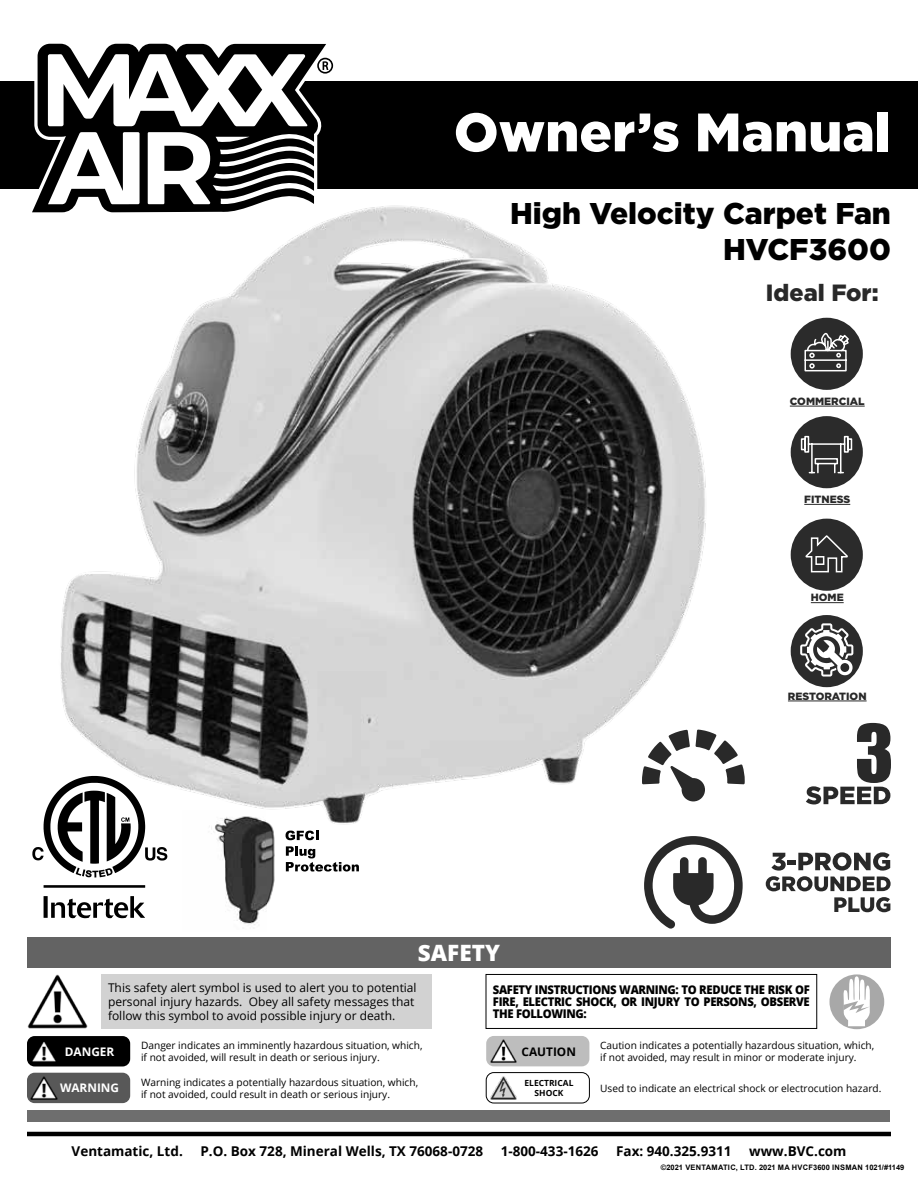
<style>
.page{position:relative;width:918px;height:1188px;background:#fff}
.page>*{position:absolute;margin:0;border:0;box-sizing:border-box;transform-origin:0 0}
.t1{font:900 54px "Gotham";color:#fff}
.t2{font:900 30px/36px "Gotham";color:#000;text-align:right}
.t3{font:900 23.55px "Gotham";color:#292929}
.t4{font:800 22.5px "Open Sans";color:#fff}
.t5{font:700 13.5px "Open Sans";color:#000}
.t6{font:12px/14.4px "Open Sans";color:#000}
.t7{font:800 12px/12px "Open Sans";letter-spacing:-.03em;color:#000;text-align:justify;scale:.94 1}
.t8{font:700 11.85px "Open Sans";color:#fff}
.t9{font:700 11.85px "Open Sans";color:#000}
.t10{font:900 10.5px "Gotham";color:#292929}
.t11{font:10.2px/12.1px "Open Sans";color:#000}
.t12{font:700 8.4px/10.2px "Open Sans";color:#000;text-align:center}
.t13{font:700 7.5px "Arial";color:#000}
</style>
<div class="page">
<div style="left:0;top:81px;width:918px;height:108px;background:#000"></div>
<hr style="left:27px;top:1132px;width:864px;height:4px;background:#000">
<svg style="left:48px;top:43px;width:284px;height:31px"></svg>
<svg style="left:34px;top:44px;width:292px;height:39px;fill:#000"></svg>
<svg style="left:48px;top:54px;width:260px;height:29px"></svg>
<div style="left:27px;top:937px;width:864px;height:31px;background:#636363"></div>
<img style="left:27px;top:974px;width:61px;height:54px">
<div style="left:101px;top:974px;width:331px;height:54px;background:#d2d2d2"></div>
<div style="left:27px;top:1036px;width:103px;height:30px;background:#000;border-radius:8px"></div>
<img style="left:32px;top:1042px;width:24px;height:20px">
<div style="left:27px;top:1073px;width:103px;height:30px;background:#585858;border-radius:8px"></div>
<img style="left:31px;top:1076px;width:27px;height:24px">
<div style="left:486px;top:1036px;width:103px;height:30px;background:#bdbdbd;border-radius:8px"></div>
<img style="left:490px;top:1039px;width:27px;height:24px">
<div style="left:486px;top:1072px;width:104px;height:31px;border:1px solid #000;border-radius:8px"></div>
<img style="left:490px;top:1076px;width:27px;height:24px">
<div style="left:486px;top:974px;width:331px;height:55px;border:1px solid #000"></div>
<div style="left:830px;top:974px;width:54px;height:55px;background:#a8a8a8;border-radius:50%"></div>
<svg style="left:843px;top:976px;width:28px;height:50px"></svg>
<div style="left:27px;top:1110px;width:863px;height:12px;background:#6e6e6e"></div>
<img style="left:32px;top:83px;width:674px;height:805px">
<svg style="left:44px;top:885px;width:101px;height:3px"></svg>
<svg style="left:32px;top:776px;width:135px;height:102px"></svg>
<svg style="left:44px;top:896px;width:101px;height:22px"></svg>
<img style="left:182px;top:810px;width:122px;height:115px">
<svg style="left:286px;top:831px;width:33px;height:9px"></svg>
<svg style="left:286px;top:846px;width:73px;height:26px"></svg>
<svg style="left:642px;top:730px;width:103px;height:71px"></svg>
<svg style="left:644px;top:836px;width:99px;height:93px"></svg>
<svg style="left:766px;top:852px;width:125px;height:39px"></svg>
<svg style="left:834px;top:897px;width:56px;height:15px"></svg>
<div style="left:791px;top:318px;width:72px;height:72px;background:#2b2b2b;border-radius:50%"></div>
<svg style="left:804px;top:332px;width:45px;height:40px"></svg>
<div style="left:791px;top:416px;width:72px;height:72px;background:#2b2b2b;border-radius:50%"></div>
<svg style="left:800px;top:435px;width:53px;height:39px"></svg>
<div style="left:791px;top:519px;width:72px;height:72px;background:#2b2b2b;border-radius:50%"></div>
<svg style="left:805px;top:535px;width:43px;height:38px"></svg>
<div style="left:791px;top:615px;width:72px;height:72px;background:#2b2b2b;border-radius:50%"></div>
<svg style="left:800px;top:623px;width:53px;height:54px"></svg>
<div style="left:841px;top:664px;width:8px;height:7px;background:#292929;border-radius:50%"></div>
<div style="left:840px;top:663px;width:9px;height:9px;border:2px solid #292929;border-radius:50%"></div>
<hr style="left:788px;top:701px;width:79px;height:1px;background:#292929">
<hr style="left:811px;top:602px;width:33px;height:1px;background:#292929">
<hr style="left:804px;top:504px;width:46px;height:1px;background:#292929">
<hr style="left:790px;top:406px;width:75px;height:1px;background:#292929">
<svg style="left:806px;top:723px;width:85px;height:81px"></svg>
<h1 class="t1" style="left:454px;top:101px;width:439px">Owner’s Manual</h1>
<h2 class="t2" style="left:510px;top:195px;width:382px">High Velocity Carpet Fan<br>HVCF3600</h2>
<h3 class="t3" style="left:766px;top:279px;width:114px">Ideal For:</h3>
<p class="t10" style="left:790px;top:395px;width:76px">COMMERCIAL</p>
<p class="t10" style="left:804px;top:493px;width:48px">FITNESS</p>
<p class="t10" style="left:811px;top:591px;width:34px">HOME</p>
<h3 class="t4" style="left:418px;top:936px;width:84px">SAFETY</h3>
<p class="t10" style="left:788px;top:690px;width:80px">RESTORATION</p>
<p class="t6" style="left:108px;top:980px;width:310px">This safety alert symbol is used to alert you to potential personal injury hazards. Obey all safety messages that follow this symbol to avoid possible injury or death.</p>
<p class="t11" style="left:141px;top:1039px;width:283px">Danger indicates an imminently hazardous situation, which, if not avoided, will result in death or serious injury.</p>
<p class="t8" style="left:65px;top:1043px;width:51px">DANGER</p>
<p class="t7" style="left:493px;top:983px;width:339px">SAFETY INSTRUCTIONS WARNING: TO REDUCE THE RISK OF FIRE, ELECTRIC SHOCK, OR INJURY TO PERSONS, OBSERVE THE FOLLOWING:</p>
<p class="t9" style="left:522px;top:1043px;width:56px">CAUTION</p>
<p class="t11" style="left:600px;top:1039px;width:276px">Caution indicates a potentially hazardous situation, which, if not avoided, may result in minor or moderate injury.</p>
<p class="t8" style="left:60px;top:1080px;width:61px">WARNING</p>
<p class="t11" style="left:141px;top:1076px;width:279px">Warning indicates a potentially hazardous situation, which,</p>
<p class="t11" style="left:141px;top:1088px;width:251px">if not avoided, could result in death or serious injury.</p>
<p class="t12" style="left:525px;top:1078px;width:50px">ELECTRICAL<br>SHOCK</p>
<p class="t11" style="left:600px;top:1082px;width:283px">Used to indicate an electrical shock or electrocution hazard.</p>
<h3 class="t5" style="left:72px;top:1142px;width:113px">Ventamatic, Ltd.</h3>
<h3 class="t5" style="left:200px;top:1142px;width:284px">P.O. Box 728, Mineral Wells, TX 76068-0728</h3>
<h3 class="t5" style="left:501px;top:1142px;width:99px">1-800-433-1626</h3>
<h3 class="t5" style="left:616px;top:1142px;width:117px">Fax: 940.325.9311</h3>
<h3 class="t5" style="left:749px;top:1142px;width:99px">www.BVC.com</h3>
<p class="t13" style="left:661px;top:1163px;width:245px">©2021 VENTAMATIC, LTD. 2021 MA HVCF3600 IN SMAN 1021/#1149</p>
</div>
